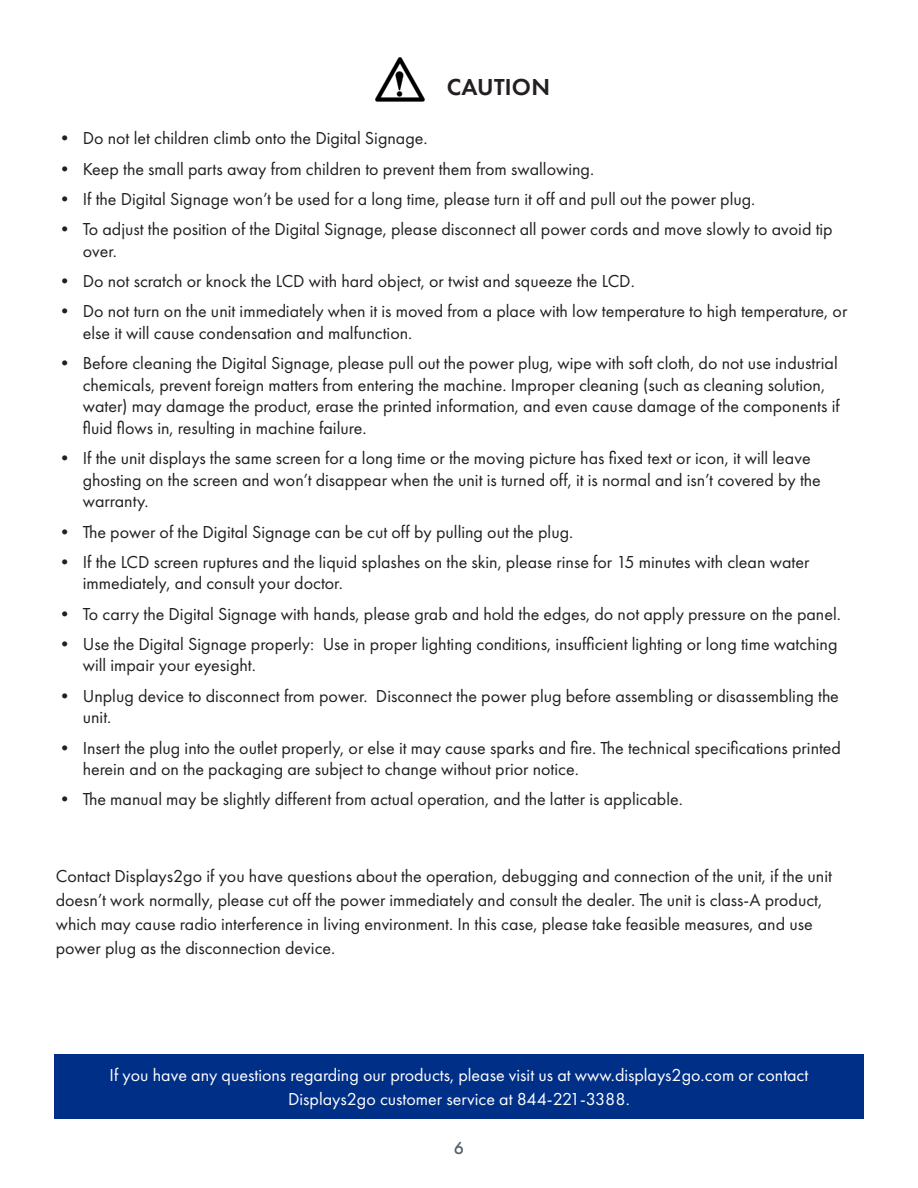
<style>
.page{position:relative;width:918px;height:1188px;background:#fff}
.page>*{position:absolute;margin:0;border:0;box-sizing:border-box;transform-origin:0 0}
.t1{font:600 24px "Futura PT";letter-spacing:.01em;color:#231f20}
.t2{font:18px/21.6px "Futura PT";color:#231f20}
.t3{font:18px/24px "Futura PT";color:#fff;text-align:center}
.t4{font:500 18px "Futura PT";color:#54616b}
</style>
<div class="page">
<img style="left:375px;top:57px;width:50px;height:45px">
<div style="left:54px;top:1054px;width:810px;height:65px;background:#002f87"></div>
<p class="t1" style="left:447px;top:72px;width:105px">CAUTION</p>
<p class="t2" style="left:56px;top:128px;width:373px">• Do not let children climb onto the Digital Signage.</p>
<p class="t2" style="left:56px;top:158px;width:540px">• Keep the small parts away from children to prevent them from swallowing.</p>
<p class="t2" style="left:56px;top:188px;width:701px">• If the Digital Signage won’t be used for a long time, please turn it off and pull out the power plug.</p>
<p class="t2" style="left:83px;top:218px;width:752px;text-indent:-27px">• To adjust the position of the Digital Signage, please disconnect all power cords and move slowly to avoid tip over.</p>
<p class="t2" style="left:56px;top:270px;width:581px">• Do not scratch or knock the LCD with hard object, or twist and squeeze the LCD.</p>
<p class="t2" style="left:83px;top:300px;width:766px;text-indent:-27px">• Do not turn on the unit immediately when it is moved from a place with low temperature to high temperature, or else it will cause condensation and malfunction.</p>
<p class="t2" style="left:83px;top:352px;width:759px;text-indent:-27px">• Before cleaning the Digital Signage, please pull out the power plug, wipe with soft cloth, do not use industrial chemicals, prevent foreign matters from entering the machine. Improper cleaning (such as cleaning solution, water) may damage the product, erase the printed information, and even cause damage of the components if fluid flows in, resulting in machine failure.</p>
<p class="t2" style="left:83px;top:447px;width:740px;text-indent:-27px">• If the unit displays the same screen for a long time or the moving picture has fixed text or icon, it will leave ghosting on the screen and won’t disappear when the unit is turned off, it is normal and isn’t covered by the warranty.</p>
<p class="t2" style="left:56px;top:521px;width:519px">• The power of the Digital Signage can be cut off by pulling out the plug.</p>
<p class="t2" style="left:83px;top:551px;width:728px;text-indent:-27px">• If the LCD screen ruptures and the liquid splashes on the skin, please rinse for 15 minutes with clean water immediately, and consult your doctor.</p>
<p class="t2" style="left:56px;top:603px;width:787px">• To carry the Digital Signage with hands, please grab and hold the edges, do not apply pressure on the panel.</p>
<p class="t2" style="left:83px;top:633px;width:756px;text-indent:-27px">• Use the Digital Signage properly: Use in proper lighting conditions, insufficient lighting or long time watching will impair your eyesight.</p>
<p class="t2" style="left:83px;top:685px;width:758px;text-indent:-27px">• Unplug device to disconnect from power. Disconnect the power plug before assembling or disassembling the unit.</p>
<p class="t2" style="left:83px;top:737px;width:760px;text-indent:-27px">• Insert the plug into the outlet properly, or else it may cause sparks and fire. The technical specifications printed herein and on the packaging are subject to change without prior notice.</p>
<p class="t2" style="left:56px;top:788px;width:629px">• The manual may be slightly different from actual operation, and the latter is applicable.</p>
<p class="t2" style="left:56px;top:864px;width:778px;line-height:24px">Contact Displays2go if you have questions about the operation, debugging and connection of the unit, if the unit doesn’t work normally, please cut off the power immediately and consult the dealer. The unit is class-A product, which may cause radio interference in living environment. In this case, please take feasible measures, and use power plug as the disconnection device.</p>
<p class="t3" style="left:110px;top:1063px;width:700px">If you have any questions regarding our products, please visit us at www.displays2go.com or contact<br>Displays2go customer service at 844-221-3388.</p>
<p class="t4" style="left:454px;top:1137px;width:12px">6</p>
</div>
